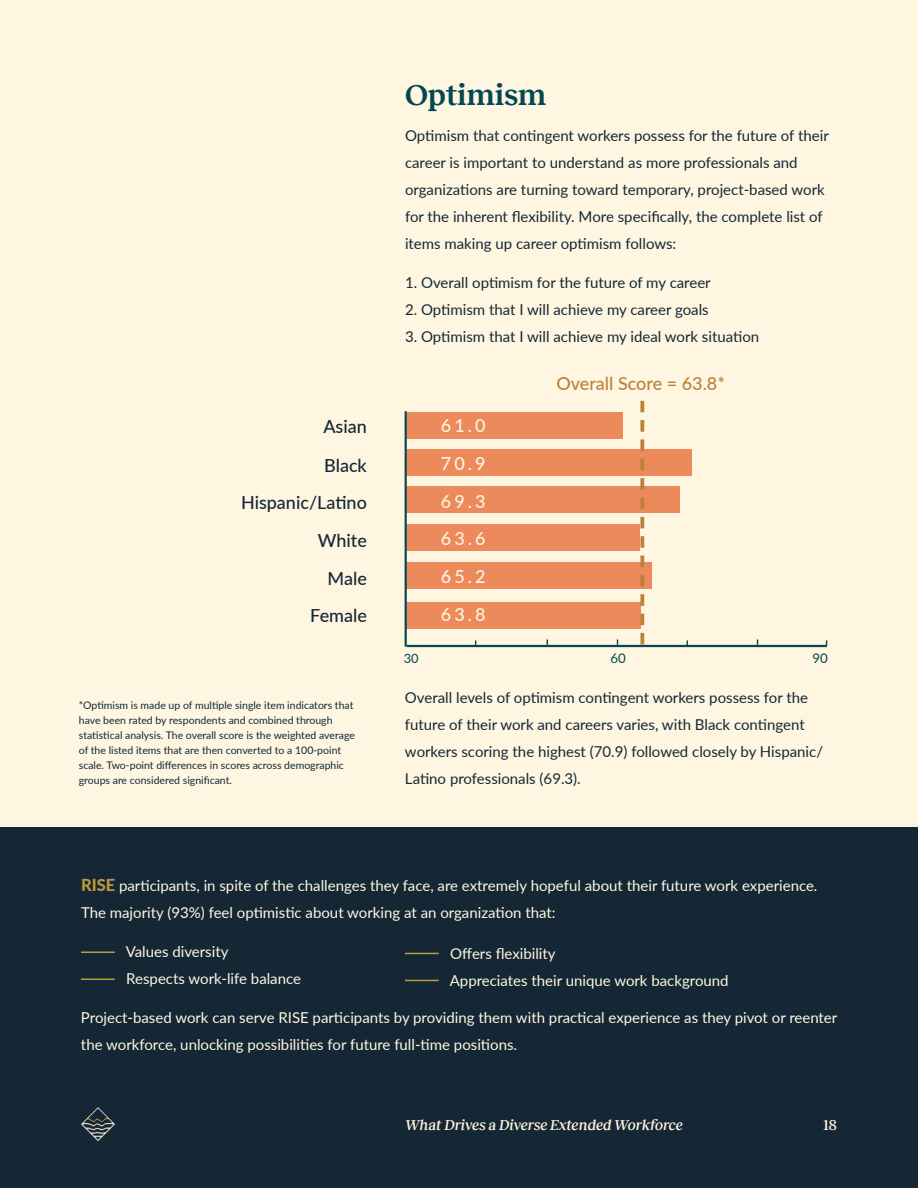
<style>
.page{position:relative;width:918px;height:1188px;background:#fef6e1}
.page>*{position:absolute;margin:0;border:0;box-sizing:border-box;transform-origin:0 0}
.t1{font:600 30px "Reckless";color:#034752}
.t2{font:500 18px/37.7px "Lato";color:#152735}
.t3{font:500 18px/37.8px "Lato";letter-spacing:.17em;color:#fff5e0;text-align:justify}
.t4{font:500 18px "Lato";color:#bb813b}
.t5{font:15px/27px "Lato";color:#152735}
.t6{font:15px/27px "Lato";color:#fef6e1}
.t7{font:italic 500 15px "Reckless";letter-spacing:-.01em;color:#fff5e0}
.t8{font:500 15px "Reckless";color:#fff5e0}
.t9{font:13.35px "Lato";color:#024853}
.t10{font:12.9px "Lato";color:#024853}
.t11{font:10.5px/15px "Lato";color:#152735}
.s1{font-weight:800;font-size:16.5px;color:#ba993b}
</style>
<div class="page">
<div style="left:0;top:827px;width:918px;height:361px;background:#152735"></div>
<img style="left:81px;top:1107px;width:34px;height:34px">
<hr style="left:81px;top:952px;width:34px;height:1px;background:#bb9a3b">
<hr style="left:81px;top:979px;width:34px;height:1px;background:#bb9a3b">
<hr style="left:405px;top:953px;width:34px;height:1px;background:#bb9a3b">
<hr style="left:405px;top:980px;width:34px;height:1px;background:#bb9a3b">
<div style="left:405px;top:412px;width:218px;height:26px;background:#ed8a5c"></div>
<div style="left:407px;top:449px;width:285px;height:27px;background:#ed8a5c"></div>
<div style="left:405px;top:487px;width:275px;height:26px;background:#ed8a5c"></div>
<div style="left:407px;top:524px;width:233px;height:26px;background:#ed8a5c"></div>
<div style="left:405px;top:563px;width:247px;height:26px;background:#ed8a5c"></div>
<div style="left:407px;top:602px;width:234px;height:26px;background:#ed8a5c"></div>
<hr style="left:405px;top:411px;width:2px;height:236px;background:#024853">
<hr style="left:407px;top:645px;width:420px;height:2px;background:#024853">
<svg style="left:640px;top:401px;width:4px;height:244px"></svg>
<h1 class="t1" style="left:405px;top:73px;width:143px">Optimism</h1>
<p class="t5" style="left:405px;top:122px;width:425px">Optimism that contingent workers possess for the future of their career is important to understand as more professionals and organizations are turning toward temporary, project-based work for the inherent flexibility. More specifically, the complete list of items making up career optimism follows:</p>
<p class="t5" style="left:405px;top:269px;width:307px">1. Overall optimism for the future of my career</p>
<p class="t5" style="left:405px;top:296px;width:305px">2. Optimism that I will achieve my career goals</p>
<p class="t5" style="left:405px;top:323px;width:356px">3. Optimism that I will achieve my ideal work situation</p>
<p class="t2" style="left:323px;top:406px;width:45px;line-height:38.8px">Asian<br>Black</p>
<p class="t2" style="left:241px;top:483px;width:127px;text-align:right">Hispanic/Latino<br>White<br>Male<br>Female</p>
<p class="t11" style="left:79px;top:697px;width:278px">*Optimism is made up of multiple single item indicators that have been rated by respondents and combined through statistical analysis. The overall score is the weighted average of the listed items that are then converted to a 100-point scale. Two-point differences in scores across demographic groups are considered significant.</p>
<p class="t3" style="left:441px;top:406px;width:46px">61.0<br>70.9<br>69.3<br>63.6<br>65.2<br>63.8</p>
<p class="t4" style="left:556px;top:370px;width:170px">Overall Score = 63.8*</p>
<p class="t10" style="left:404px;top:649px;width:16px">30</p>
<p class="t9" style="left:610px;top:648px;width:17px">60</p>
<p class="t9" style="left:812px;top:648px;width:17px">90</p>
<p class="t5" style="left:405px;top:683px;width:420px">Overall levels of optimism contingent workers possess for the future of their work and careers varies, with Black contingent workers scoring the highest (70.9) followed closely by Hispanic/ Latino professionals (69.3).</p>
<p class="t6" style="left:81px;top:872px;width:738px"><span class="s1">RISE</span> participants, in spite of the challenges they face, are extremely hopeful about their future work experience.<br>The majority (93%) feel optimistic about working at an organization that:</p>
<p class="t6" style="left:126px;top:938px;width:177px">Values diversity<br>Respects work-life balance</p>
<p class="t6" style="left:81px;top:1004px;width:758px">Project-based work can serve RISE participants by providing them with practical experience as they pivot or reenter the workforce, unlocking possibilities for future full-time positions.</p>
<p class="t6" style="left:450px;top:939px;width:280px">Offers flexibility<br>Appreciates their unique work background</p>
<p class="t7" style="left:405px;top:1114px;width:279px">What Drives a Diverse Extended Workforce</p>
<p class="t8" style="left:824px;top:1114px;width:15px">18</p>
</div>
